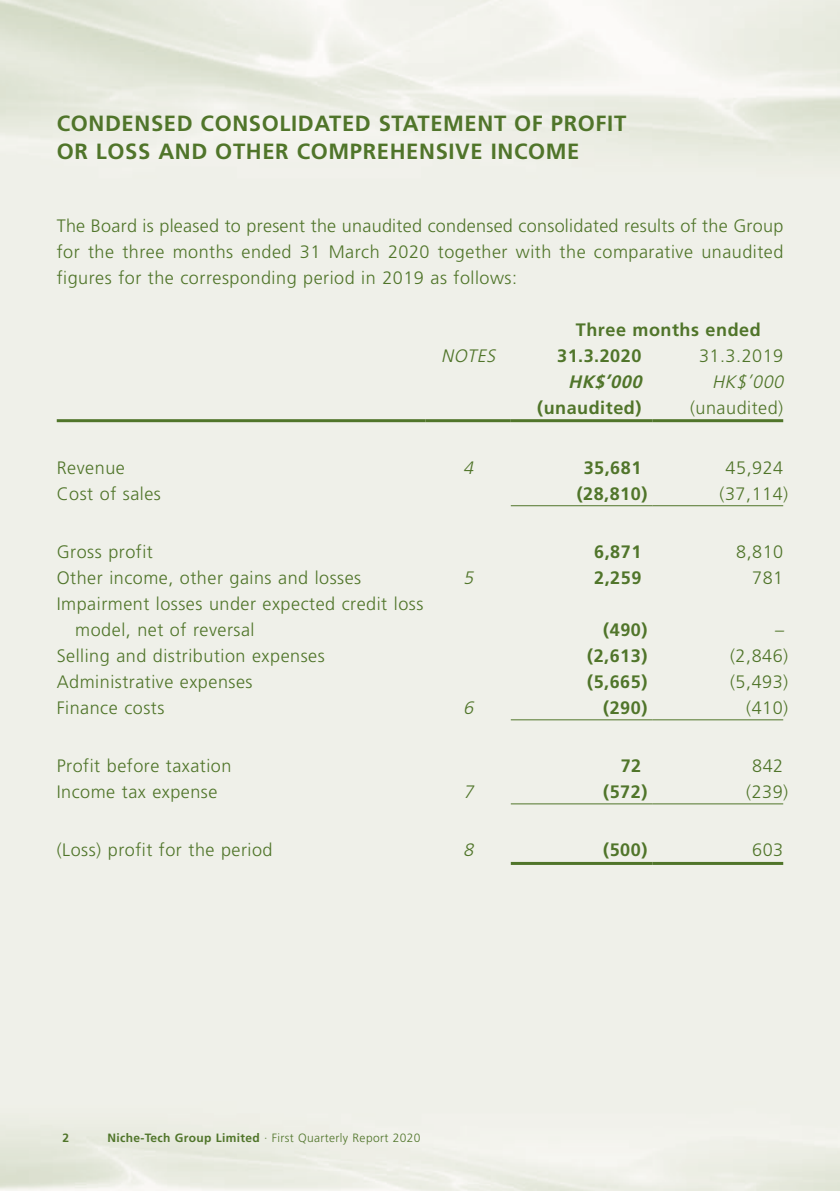
<style>
.page{position:relative;width:840px;height:1191px;background:#fff}
.page>*{position:absolute;margin:0;border:0;box-sizing:border-box;transform-origin:0 0}
.t1{font:700 22px/28px "Frutiger LT Std";letter-spacing:.03em;color:#50752a}
.t2{font:300 18px/26px "Frutiger LT Std";letter-spacing:.03em;color:#50752a;text-align:justify}
.t3{font:700 18px "Frutiger LT Std";letter-spacing:.03em;color:#50752a}
.t4{font:italic 300 18px "Frutiger LT Std";color:#50752a}
.t5{font:italic 700 18px "Frutiger LT Std";color:#50752a}
.t6{font:300 12px "Frutiger LT Std";letter-spacing:.03em;color:#50752a}
.t7{font:700 12px "Frutiger LT Std";color:#50752a}
.s1{font-weight:700}
</style>
<div class="page">
<img style="left:0;top:0;width:839px;height:1191px">
<hr style="left:57px;top:419px;width:368px;height:3px;background:#50752a">
<hr style="left:425px;top:419px;width:85px;height:3px;background:#50752a">
<hr style="left:510px;top:419px;width:142px;height:3px;background:#50752a">
<hr style="left:652px;top:419px;width:130px;height:3px;background:#50752a">
<hr style="left:510px;top:505px;width:142px;height:1px;background:#50752a">
<hr style="left:652px;top:505px;width:130px;height:1px;background:#50752a">
<hr style="left:510px;top:719px;width:142px;height:1px;background:#50752a">
<hr style="left:652px;top:719px;width:130px;height:1px;background:#50752a">
<hr style="left:510px;top:803px;width:142px;height:1px;background:#50752a">
<hr style="left:652px;top:803px;width:130px;height:1px;background:#50752a">
<hr style="left:510px;top:862px;width:142px;height:3px;background:#50752a">
<hr style="left:652px;top:862px;width:130px;height:3px;background:#50752a">
<p class="t1" style="left:57px;top:109px;width:570px">CONDENSED CONSOLIDATED STATEMENT OF PROFIT<br>OR LOSS AND OTHER COMPREHENSIVE INCOME</p>
<p class="t2" style="left:57px;top:213px;width:727px">The Board is pleased to present the unaudited condensed consolidated results of the Group for the three months ended 31 March 2020 together with the comparative unaudited figures for the corresponding period in 2019 as follows:</p>
<p class="t3" style="left:575px;top:319px;width:186px">Three months ended</p>
<p class="t4" style="left:441px;top:345px;width:60px">NOTES</p>
<p class="t3" style="left:557px;top:345px;width:86px">31.3.2020</p>
<p class="t2" style="left:698px;top:343px;width:86px">31.3.2019</p>
<p class="t5" style="left:568px;top:371px;width:79px">HK$’000</p>
<p class="t4" style="left:711px;top:371px;width:77px">HK$’000</p>
<p class="t3" style="left:537px;top:397px;width:106px">(unaudited)</p>
<p class="t2" style="left:689px;top:395px;width:95px">(unaudited)</p>
<p class="t2" style="left:57px;top:455px;width:70px">Revenue</p>
<p class="t4" style="left:463px;top:458px;width:16px">4</p>
<p class="t3" style="left:583px;top:457px;width:59px">35,681</p>
<p class="t2" style="left:725px;top:455px;width:59px">45,924</p>
<p class="t2" style="left:57px;top:481px;width:106px">Cost of sales</p>
<p class="t3" style="left:576px;top:483px;width:72px">(28,810)</p>
<p class="t2" style="left:719px;top:481px;width:70px">(37,114)</p>
<p class="t2" style="left:57px;top:539px;width:98px">Gross profit</p>
<p class="t3" style="left:594px;top:541px;width:49px">6,871</p>
<p class="t2" style="left:735px;top:539px;width:49px">8,810</p>
<p class="t2" style="left:57px;top:565px;width:306px">Other income, other gains and losses</p>
<p class="t4" style="left:463px;top:568px;width:16px">5</p>
<p class="t3" style="left:594px;top:567px;width:49px">2,259</p>
<p class="t2" style="left:751px;top:565px;width:33px">781</p>
<p class="t2" style="left:75px;top:591px;width:349px;text-indent:-19px">Impairment losses under expected credit loss model, net of reversal</p>
<p class="t3" style="left:603px;top:619px;width:46px">(490)</p>
<p class="t4" style="left:773px;top:620px;width:15px">–</p>
<p class="t2" style="left:57px;top:643px;width:269px">Selling and distribution expenses</p>
<p class="t3" style="left:587px;top:645px;width:62px">(2,613)</p>
<p class="t2" style="left:729px;top:643px;width:60px">(2,846)</p>
<p class="t2" style="left:57px;top:669px;width:197px">Administrative expenses</p>
<p class="t3" style="left:587px;top:671px;width:62px">(5,665)</p>
<p class="t2" style="left:729px;top:669px;width:60px">(5,493)</p>
<p class="t2" style="left:57px;top:695px;width:109px">Finance costs</p>
<p class="t4" style="left:463px;top:698px;width:16px">6</p>
<p class="t3" style="left:603px;top:697px;width:46px">(290)</p>
<p class="t2" style="left:745px;top:695px;width:44px">(410)</p>
<p class="t2" style="left:57px;top:753px;width:176px">Profit before taxation</p>
<p class="t3" style="left:620px;top:755px;width:22px">72</p>
<p class="t2" style="left:751px;top:753px;width:33px">842</p>
<p class="t2" style="left:57px;top:779px;width:162px">Income tax expense</p>
<p class="t4" style="left:463px;top:782px;width:16px">7</p>
<p class="t3" style="left:603px;top:781px;width:46px">(572)</p>
<p class="t2" style="left:745px;top:779px;width:44px">(239)</p>
<p class="t2" style="left:57px;top:837px;width:217px">(Loss) profit for the period</p>
<p class="t4" style="left:463px;top:840px;width:16px">8</p>
<p class="t3" style="left:603px;top:839px;width:46px">(500)</p>
<p class="t2" style="left:751px;top:837px;width:33px">603</p>
<p class="t7" style="left:62px;top:1131px;width:8px">2</p>
<p class="t6" style="left:107px;top:1131px;width:314px"><span class="s1">Niche-Tech Group Limited</span> · First Quarterly Report 2020</p>
</div>
